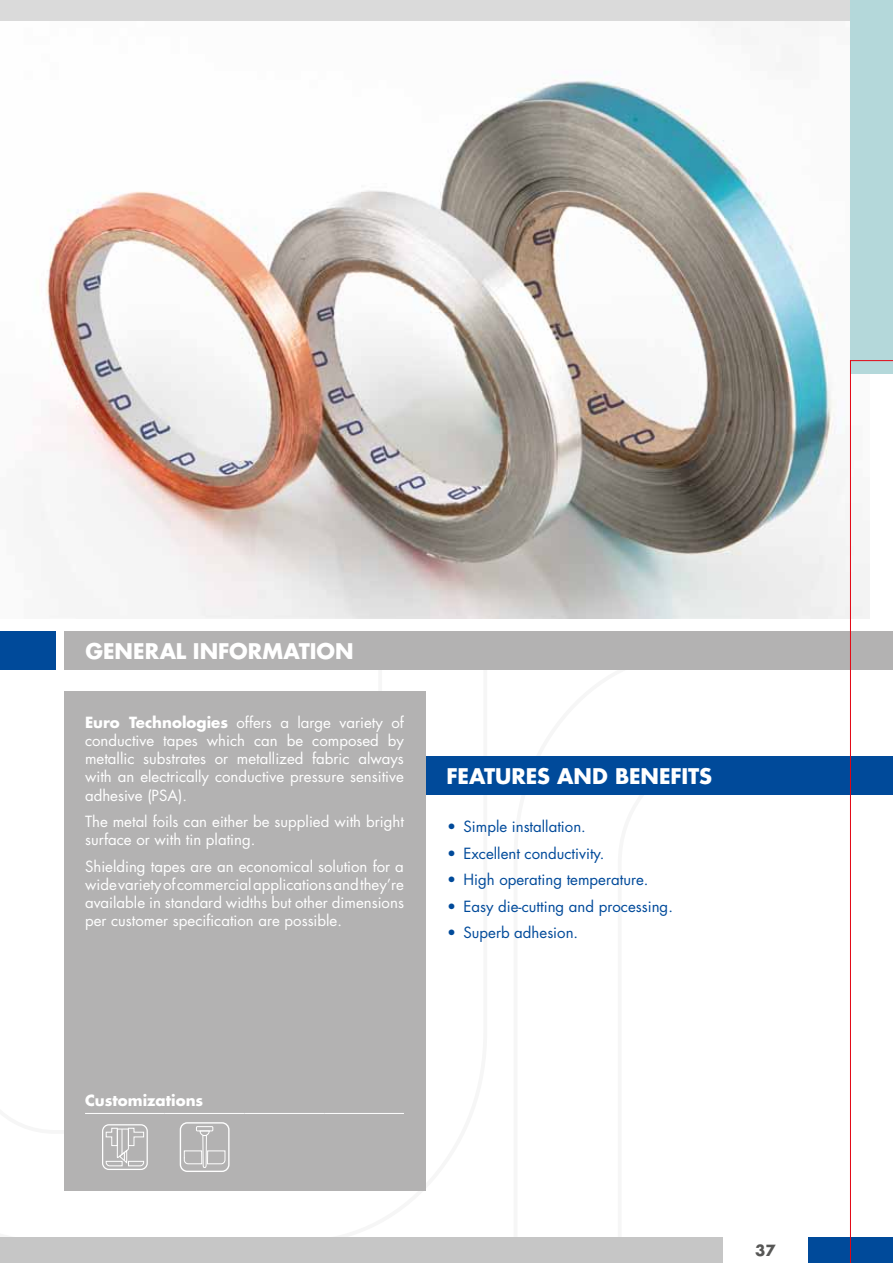
<style>
.page{position:relative;width:893px;height:1263px;background:#fff}
.page>*{position:absolute;margin:0;border:0;box-sizing:border-box;transform-origin:0 0}
.t1{font:700 21px "Futura";color:#fff}
.t2{font:15px/18px "Futura";color:#fff;text-align:justify}
.t3{font:15px "Futura";color:#004a9a}
.t4{font:700 15px "Futura";color:#fff}
.t5{font:700 15px "Futura";color:#575756}
.s1{font-weight:700}
</style>
<div class="page">
<div style="left:0;top:0;width:893px;height:21px;background:#dadada"></div>
<div style="left:0;top:1237px;width:723px;height:26px;background:#c6c6c6"></div>
<div style="left:64px;top:631px;width:829px;height:39px;background:#b3b2b2"></div>
<div style="left:417px;top:757px;width:476px;height:38px;background:#004a9a"></div>
<div style="left:64px;top:691px;width:361px;height:499px;background:#b3b2b2"></div>
<div style="left:0;top:631px;width:55px;height:39px;background:#004a9a"></div>
<div style="left:808px;top:1237px;width:85px;height:26px;background:#004a9a"></div>
<img style="left:41px;top:71px;width:809px;height:547px">
<hr style="left:85px;top:1113px;width:80px;height:1px;background:#fff">
<hr style="left:165px;top:1113px;width:79px;height:1px;background:#fff">
<hr style="left:244px;top:1113px;width:80px;height:1px;background:#fff">
<hr style="left:324px;top:1113px;width:80px;height:1px;background:#fff">
<div style="left:102px;top:1124px;width:46px;height:46px;border:1px solid #fff;border-radius:6px"></div>
<svg style="left:106px;top:1127px;width:38px;height:39px"></svg>
<div style="left:180px;top:1122px;width:50px;height:50px;border:1px solid #fff;border-radius:7px"></div>
<svg style="left:184px;top:1122px;width:42px;height:50px"></svg>
<div style="left:196px;top:1126px;width:17px;height:5px;border:1px solid #fff"></div>
<div style="left:850px;top:0;width:43px;height:373px;background:#b4d8da"></div>
<svg style="left:850px;top:360px;width:43px;height:903px"></svg>
<h1 class="t1" style="left:85px;top:636px;width:270px">GENERAL INFORMATION</h1>
<h1 class="t1" style="left:98px;top:636px;width:270px">GENERAL INFORMATION</h1>
<p class="t2" style="left:85px;top:714px;width:320px"><span class="s1">Euro Technologies</span> offers a large variety of conductive tapes which can be composed by metallic substrates or metallized fabric always with an electrically conductive pressure sensitive adhesive (PSA).</p>
<p class="t2" style="left:85px;top:812px;width:320px">The metal foils can either be supplied with bright surface or with tin plating.</p>
<p class="t2" style="left:85px;top:857px;width:320px">Shielding tapes are an economical solution for a wide variety of commercial applications and they’re available in standard widths but other dimensions per customer specification are possible.</p>
<h1 class="t1" style="left:446px;top:762px;width:25px">Features</h1>
<h1 class="t1" style="left:557px;top:762px;width:18px">and</h1>
<h1 class="t1" style="left:615px;top:762px;width:27px">Benefits</h1>
<p class="t3" style="left:446px;top:816px;width:141px"><span class="s1">•</span> Simple installation.</p>
<p class="t3" style="left:446px;top:843px;width:160px"><span class="s1">•</span> Excellent conductivity.</p>
<p class="t3" style="left:446px;top:869px;width:203px"><span class="s1">•</span> High operating temperature.</p>
<p class="t3" style="left:446px;top:896px;width:228px"><span class="s1">•</span> Easy die-cutting and processing.</p>
<p class="t3" style="left:446px;top:922px;width:133px"><span class="s1">•</span> Superb adhesion.</p>
<p class="t4" style="left:85px;top:1090px;width:120px">Customizations</p>
<p class="t5" style="left:755px;top:1239px;width:22px">37</p>
</div>
